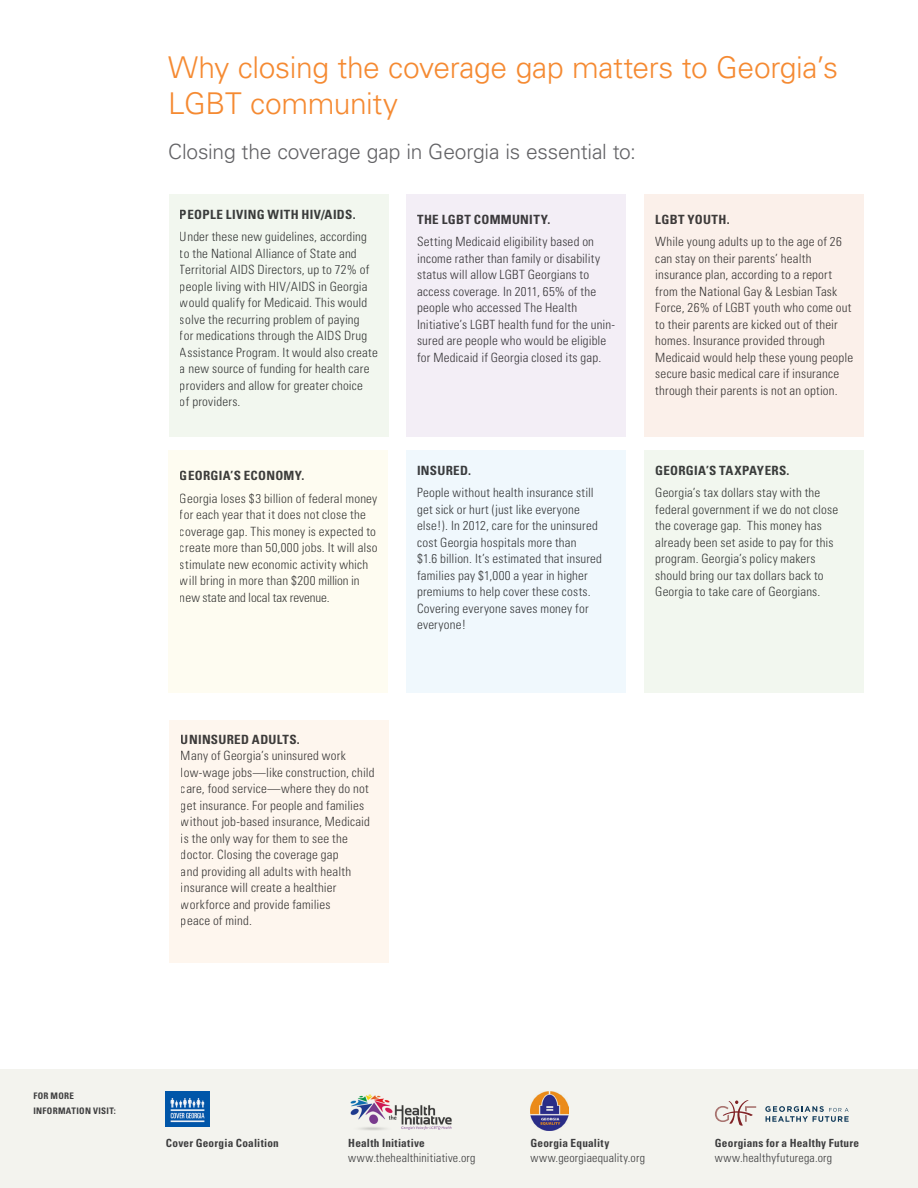
<style>
.page{position:relative;width:918px;height:1188px;background:#fff}
.page>*{position:absolute;margin:0;border:0;box-sizing:border-box;transform-origin:0 0}
.t1{font:300 30px/36px "Univers";letter-spacing:-.01em;color:#f58a32}
.t2{font:300 21px "Univers";letter-spacing:-.01em;color:#636366}
.t3{font:300 condensed 12.75px/16.5px "Univers";letter-spacing:.015em;color:#3e3e3f}
.t4{font:700 condensed 12.75px "Univers";letter-spacing:.02em;color:#3e3e3f}
.t5{font:300 condensed 12px "Univers";letter-spacing:.015em;color:#3e3e3f}
.t6{font:700 condensed 11.25px "Univers";letter-spacing:.02em;color:#3e3e3f}
.t7{font:700 condensed 9px/15px "Univers";letter-spacing:.035em;color:#3e3e3f}
</style>
<div class="page">
<div style="left:169px;top:720px;width:220px;height:242px;background:#fef6ee"></div>
<div style="left:168px;top:451px;width:220px;height:242px;background:#fefcf1"></div>
<div style="left:406px;top:451px;width:219px;height:242px;background:#f0f8fd"></div>
<div style="left:406px;top:194px;width:219px;height:242px;background:#f3eef6"></div>
<div style="left:169px;top:194px;width:220px;height:242px;background:#f2f7ef"></div>
<div style="left:645px;top:451px;width:219px;height:242px;background:#f2f7ef"></div>
<div style="left:645px;top:194px;width:219px;height:242px;background:#fbf0ea"></div>
<div style="left:0;top:1069px;width:918px;height:119px;background:#f3f3ee"></div>
<svg style="left:765px;top:1106px;width:84px;height:16px"></svg>
<svg style="left:715px;top:1100px;width:41px;height:26px"></svg>
<img style="left:531px;top:1092px;width:38px;height:38px">
<img style="left:350px;top:1094px;width:102px;height:36px">
<img style="left:166px;top:1092px;width:44px;height:35px">
<p class="t1" style="left:168px;top:49px;width:671px">Why closing the coverage gap matters to Georgia’s<br>LGBT community</p>
<p class="t2" style="left:168px;top:139px;width:469px">Closing the coverage gap in Georgia is essential to:</p>
<p class="t4" style="left:180px;top:206px;width:177px">PEOPLE LIVING WITH HIV/AIDS.</p>
<p class="t3" style="left:180px;top:228px;width:199px">Under these new guidelines, according to the National Alliance of State and Territorial AIDS Directors, up to 72% of people living with HIV/AIDS in Georgia would qualify for Medicaid. This would solve the recurring problem of paying<br>for medications through the AIDS Drug Assistance Program. It would also create a new source of funding for health care providers and allow for greater choice<br>of providers.</p>
<p class="t4" style="left:180px;top:468px;width:126px">GEORGIA’S ECONOMY.</p>
<p class="t3" style="left:180px;top:490px;width:199px">Georgia loses $3 billion of federal money for each year that it does not close the coverage gap. This money is expected to create more than 50,000 jobs. It will also stimulate new economic activity which will bring in more than $200 million in new state and local tax revenue.</p>
<p class="t4" style="left:417px;top:211px;width:135px">THE LGBT COMMUNITY.</p>
<p class="t3" style="left:417px;top:234px;width:200px">Setting Medicaid eligibility based on income rather than family or disability status will allow LGBT Georgians to access coverage. In 2011, 65% of the people who accessed The Health Initiative’s LGBT health fund for the unin&shy;sured are people who would be eligible for Medicaid if Georgia closed its gap.</p>
<p class="t4" style="left:417px;top:462px;width:55px">INSURED.</p>
<p class="t3" style="left:417px;top:484px;width:186px">People without health insurance still get sick or hurt (just like everyone else!). In 2012, care for the uninsured cost Georgia hospitals more than<br>$1.6 billion. It’s estimated that insured families pay $1,000 a year in higher premiums to help cover these costs.<br>Covering everyone saves money for everyone!</p>
<p class="t4" style="left:655px;top:211px;width:76px">LGBT YOUTH.</p>
<p class="t3" style="left:655px;top:234px;width:199px">While young adults up to the age of 26 can stay on their parents’ health insurance plan, according to a report from the National Gay &amp; Lesbian Task Force, 26% of LGBT youth who come out to their parents are kicked out of their homes. Insurance provided through Medicaid would help these young people secure basic medical care if insurance through their parents is not an option.</p>
<p class="t4" style="left:655px;top:462px;width:136px">GEORGIA’S TAXPAYERS.</p>
<p class="t3" style="left:655px;top:484px;width:184px">Georgia’s tax dollars stay with the federal government if we do not close the coverage gap. This money has already been set aside to pay for this program. Georgia’s policy makers should bring our tax dollars back to Georgia to take care of Georgians.</p>
<p class="t4" style="left:181px;top:732px;width:120px">UNINSURED ADULTS.</p>
<p class="t3" style="left:181px;top:748px;width:195px">Many of Georgia’s uninsured work low-wage jobs—like construction, child care, food service—where they do not get insurance. For people and families without job-based insurance, Medicaid is the only way for them to see the doctor. Closing the coverage gap<br>and providing all adults with health insurance will create a healthier workforce and provide families<br>peace of mind.</p>
<p class="t7" style="left:33px;top:1088px;width:84px">FOR MORE<br>INFORMATION VISIT:</p>
<p class="t6" style="left:166px;top:1136px;width:114px">Cover Georgia Coalition</p>
<p class="t6" style="left:348px;top:1136px;width:78px">Health Initiative</p>
<p class="t5" style="left:348px;top:1150px;width:129px">www.thehealthinitiative.org</p>
<p class="t6" style="left:531px;top:1136px;width:80px">Georgia Equality</p>
<p class="t5" style="left:531px;top:1150px;width:116px">www.georgiaequality.org</p>
<p class="t6" style="left:715px;top:1136px;width:146px">Georgians for a Healthy Future</p>
<p class="t5" style="left:715px;top:1150px;width:119px">www.healthyfuturega.org</p>
</div>
